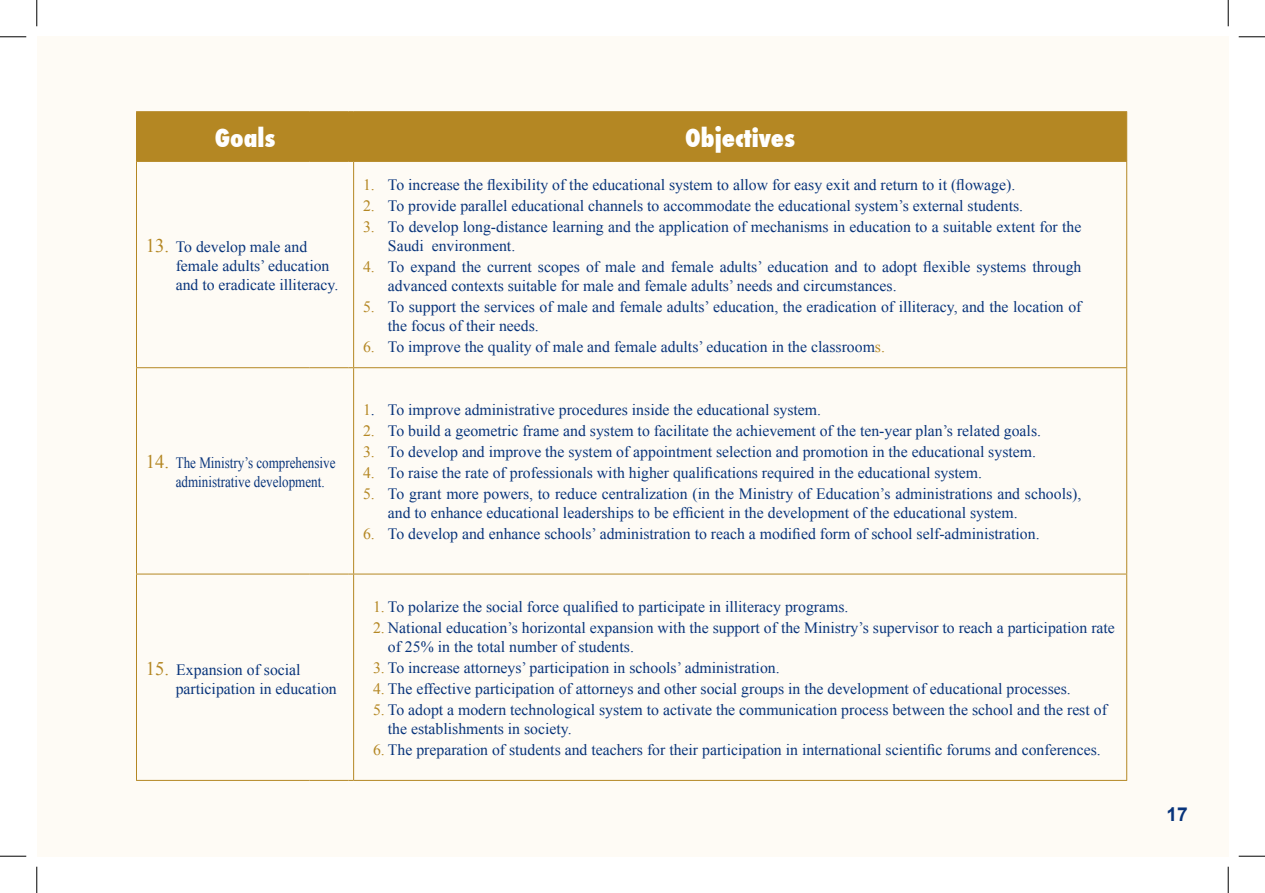
<style>
.page{position:relative;width:1265px;height:893px;background:#fff}
.page>*{position:absolute;margin:0;border:0;box-sizing:border-box;transform-origin:0 0}
.t1{font:800 condensed 24.5px "Futura";color:#fff}
.t2{font:700 19.25px "Arial";color:#08347b}
.t3{font:15.75px/18.9px "Times New Roman";color:#08347b}
.t4{font:15.75px/18.9px "Times New Roman";color:#08347b;scale:.83 1}
.s1{font-size:19.25px;color:#b48723}
.s2{color:#b48723}
</style>
<div class="page">
<div style="left:37px;top:37px;width:1190px;height:818px;background:#fefbf5"></div>
<div style="left:137px;top:112px;width:988px;height:49px;background:#b48723"></div>
<hr style="left:136px;top:111px;width:173px;height:1px;background:#b48723">
<hr style="left:136px;top:112px;width:1px;height:49px;background:#b48723">
<hr style="left:309px;top:111px;width:39px;height:1px;background:#b48723">
<hr style="left:353px;top:111px;width:773px;height:1px;background:#b48723">
<hr style="left:353px;top:112px;width:1px;height:49px;background:#b48723">
<hr style="left:1125px;top:112px;width:1px;height:49px;background:#b48723">
<hr style="left:136px;top:161px;width:173px;height:1px;background:#b48723">
<hr style="left:136px;top:162px;width:1px;height:205px;background:#b48723">
<hr style="left:309px;top:161px;width:39px;height:1px;background:#b48723">
<hr style="left:353px;top:161px;width:773px;height:1px;background:#b48723">
<hr style="left:353px;top:162px;width:1px;height:205px;background:#b48723">
<hr style="left:1125px;top:162px;width:1px;height:205px;background:#b48723">
<hr style="left:136px;top:367px;width:173px;height:1px;background:#b48723">
<hr style="left:136px;top:368px;width:1px;height:205px;background:#b48723">
<hr style="left:309px;top:367px;width:39px;height:1px;background:#b48723">
<hr style="left:353px;top:367px;width:773px;height:1px;background:#b48723">
<hr style="left:353px;top:368px;width:1px;height:205px;background:#b48723">
<hr style="left:1125px;top:368px;width:1px;height:205px;background:#b48723">
<hr style="left:136px;top:573px;width:173px;height:1px;background:#b48723">
<hr style="left:136px;top:574px;width:1px;height:205px;background:#b48723">
<hr style="left:309px;top:573px;width:39px;height:1px;background:#b48723">
<hr style="left:353px;top:573px;width:773px;height:1px;background:#b48723">
<hr style="left:353px;top:574px;width:1px;height:205px;background:#b48723">
<hr style="left:1125px;top:574px;width:1px;height:205px;background:#b48723">
<hr style="left:136px;top:779px;width:173px;height:1px;background:#b48723">
<hr style="left:309px;top:779px;width:39px;height:1px;background:#b48723">
<hr style="left:353px;top:779px;width:773px;height:1px;background:#b48723">
<svg style="left:0;top:36px;width:26px;height:1px"></svg>
<svg style="left:1238px;top:36px;width:26px;height:1px"></svg>
<svg style="left:0;top:855px;width:26px;height:1px"></svg>
<svg style="left:1238px;top:855px;width:26px;height:1px"></svg>
<svg style="left:36px;top:0;width:1px;height:26px"></svg>
<svg style="left:36px;top:866px;width:1px;height:26px"></svg>
<svg style="left:1227px;top:0;width:1px;height:26px"></svg>
<svg style="left:1227px;top:866px;width:1px;height:26px"></svg>
<h1 class="t1" style="left:215px;top:121px;width:62px">Goals</h1>
<h1 class="t1" style="left:685px;top:121px;width:111px">Objectives</h1>
<p class="t3" style="left:176px;top:237px;width:164px;text-indent:-30px"><span class="s1">13.</span> To develop male and female adults’ education and to eradicate illiteracy.</p>
<p class="t4" style="left:176px;top:453px;width:194px;text-indent:-30px"><span class="s1">14.</span> The Ministry’s comprehensive administrative development.</p>
<p class="t3" style="left:176px;top:660px;width:162px;text-indent:-30px"><span class="s1">15.</span> Expansion of social participation in education</p>
<p class="t3" style="left:363px;top:175px;width:653px"><span class="s2">1.</span> To increase the flexibility of the educational system to allow for easy exit and return to it (flowage).</p>
<p class="t3" style="left:363px;top:196px;width:661px"><span class="s2">2.</span> To provide parallel educational channels to accommodate the educational system’s external students.</p>
<p class="t3" style="left:388px;top:217px;width:695px;text-indent:-25px"><span class="s2">3.</span> To develop long-distance learning and the application of mechanisms in education to a suitable extent for the<br>Saudi environment.</p>
<p class="t3" style="left:388px;top:256px;width:695px;text-indent:-25px"><span class="s2">4.</span> To expand the current scopes of male and female adults’ education and to adopt flexible systems through advanced contexts suitable for male and female adults’ needs and circumstances.</p>
<p class="t3" style="left:388px;top:296px;width:695px;text-indent:-25px"><span class="s2">5.</span> To support the services of male and female adults’ education, the eradication of illiteracy, and the location of the focus of their needs.</p>
<p class="t3" style="left:363px;top:336px;width:523px"><span class="s2">6.</span> To improve the quality of male and female adults’ education in the classroom<span class="s2">s.</span></p>
<p class="t3" style="left:363px;top:400px;width:459px"><span class="s2">1</span>. To improve administrative procedures inside the educational system.</p>
<p class="t3" style="left:363px;top:421px;width:679px"><span class="s2">2.</span> To build a geometric frame and system to facilitate the achievement of the ten-year plan’s related goals.</p>
<p class="t3" style="left:363px;top:442px;width:674px"><span class="s2">3.</span> To develop and improve the system of appointment selection and promotion in the educational system.</p>
<p class="t3" style="left:363px;top:463px;width:620px"><span class="s2">4.</span> To raise the rate of professionals with higher qualifications required in the educational system.</p>
<p class="t3" style="left:388px;top:484px;width:695px;text-indent:-25px"><span class="s2">5.</span> To grant more powers, to reduce centralization (in the Ministry of Education’s administrations and schools), and to enhance educational leaderships to be efficient in the development of the educational system.</p>
<p class="t3" style="left:363px;top:523px;width:678px"><span class="s2">6.</span> To develop and enhance schools’ administration to reach a modified form of school self-administration.</p>
<p class="t3" style="left:373px;top:596px;width:477px"><span class="s2">1.</span> To polarize the social force qualified to participate in illiteracy programs.</p>
<p class="t3" style="left:388px;top:617px;width:728px;text-indent:-15px"><span class="s2">2.</span> National education’s horizontal expansion with the support of the Ministry’s supervisor to reach a participation rate of 25% in the total number of students.</p>
<p class="t3" style="left:373px;top:657px;width:408px"><span class="s2">3.</span> To increase attorneys’ participation in schools’ administration.</p>
<p class="t3" style="left:373px;top:678px;width:699px"><span class="s2">4.</span> The effective participation of attorneys and other social groups in the development of educational processes.</p>
<p class="t3" style="left:388px;top:699px;width:720px;text-indent:-15px"><span class="s2">5.</span> To adopt a modern technological system to activate the communication process between the school and the rest of the establishments in society.</p>
<p class="t3" style="left:373px;top:739px;width:729px"><span class="s2">6.</span> The preparation of students and teachers for their participation in international scientific forums and conferences.</p>
<p class="t2" style="left:1165px;top:802px;width:23px">17</p>
</div>
